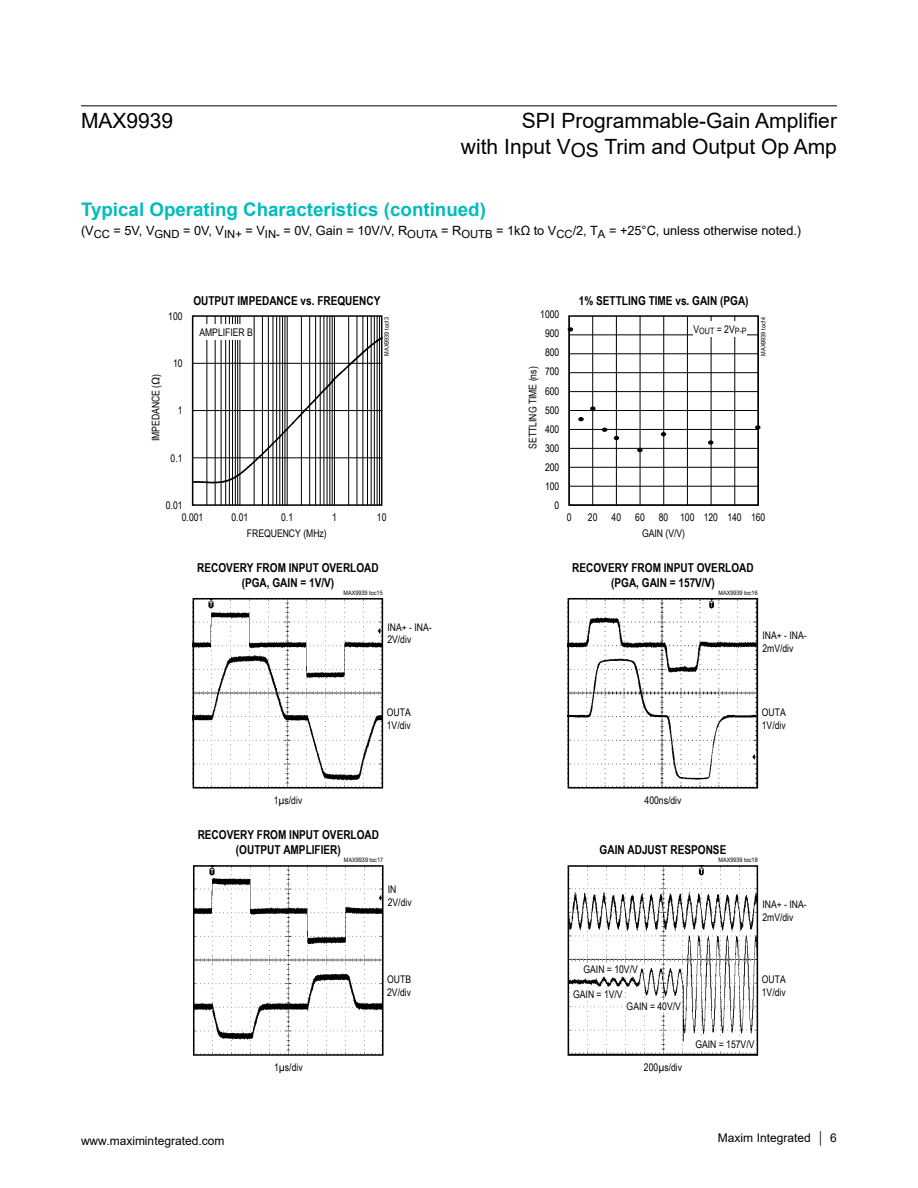
<style>
.page{position:relative;width:918px;height:1188px;background:#fff}
.page>*{position:absolute;margin:0;border:0;box-sizing:border-box;transform-origin:0 0}
.t1{font:21px/25.2px "Arial";color:#000;text-align:right}
.t2{font:700 18.75px "Arial";color:#00bcbd}
.t3{font:12.75px "Arial";color:#000}
.t4{font:700 12.3px/14.7px "Arial Narrow";color:#000;text-align:center}
.t5{font:12px "Arial";color:#000}
.t6{font:10.5px/12.6px "Arial Narrow";color:#000}
.t7{font:8.7px "Arial Narrow";color:#000}
.t8{font:6.15px "Arial Narrow";color:#000;scale:1.1 1}
</style>
<div class="page">
<div style="left:192px;top:315px;width:190px;height:191px;border:2px solid #000"></div>
<hr style="left:207px;top:316px;width:1px;height:189px;background:#000">
<hr style="left:215px;top:316px;width:1px;height:189px;background:#000">
<hr style="left:221px;top:316px;width:1px;height:189px;background:#000">
<hr style="left:225px;top:316px;width:1px;height:189px;background:#000">
<hr style="left:229px;top:316px;width:1px;height:189px;background:#000">
<hr style="left:232px;top:316px;width:1px;height:189px;background:#000">
<hr style="left:235px;top:316px;width:1px;height:189px;background:#000">
<hr style="left:237px;top:316px;width:1px;height:189px;background:#000">
<hr style="left:240px;top:316px;width:1px;height:189px;background:#000">
<hr style="left:254px;top:316px;width:1px;height:189px;background:#000">
<hr style="left:262px;top:316px;width:1px;height:189px;background:#000">
<hr style="left:268px;top:316px;width:1px;height:189px;background:#000">
<hr style="left:273px;top:316px;width:1px;height:189px;background:#000">
<hr style="left:276px;top:316px;width:1px;height:189px;background:#000">
<hr style="left:280px;top:316px;width:1px;height:189px;background:#000">
<hr style="left:282px;top:316px;width:1px;height:189px;background:#000">
<hr style="left:285px;top:316px;width:1px;height:189px;background:#000">
<hr style="left:287px;top:316px;width:1px;height:189px;background:#000">
<hr style="left:301px;top:316px;width:1px;height:189px;background:#000">
<hr style="left:309px;top:316px;width:1px;height:189px;background:#000">
<hr style="left:315px;top:316px;width:1px;height:189px;background:#000">
<hr style="left:320px;top:316px;width:1px;height:189px;background:#000">
<hr style="left:324px;top:316px;width:1px;height:189px;background:#000">
<hr style="left:327px;top:316px;width:1px;height:189px;background:#000">
<hr style="left:330px;top:316px;width:1px;height:189px;background:#000">
<hr style="left:332px;top:316px;width:1px;height:189px;background:#000">
<hr style="left:334px;top:316px;width:1px;height:189px;background:#000">
<hr style="left:348px;top:316px;width:1px;height:189px;background:#000">
<hr style="left:357px;top:316px;width:1px;height:189px;background:#000">
<hr style="left:363px;top:316px;width:1px;height:189px;background:#000">
<hr style="left:367px;top:316px;width:1px;height:189px;background:#000">
<hr style="left:371px;top:316px;width:1px;height:189px;background:#000">
<hr style="left:374px;top:316px;width:1px;height:189px;background:#000">
<hr style="left:377px;top:316px;width:1px;height:189px;background:#000">
<hr style="left:379px;top:316px;width:1px;height:189px;background:#000">
<div style="left:199px;top:325px;width:53px;height:15px;background:#fff"></div>
<svg style="left:193px;top:336px;width:190px;height:147px"></svg>
<hr style="left:735px;top:316px;width:1px;height:189px;background:#000">
<hr style="left:711px;top:316px;width:1px;height:189px;background:#000">
<hr style="left:687px;top:316px;width:1px;height:189px;background:#000">
<hr style="left:663px;top:316px;width:1px;height:189px;background:#000">
<hr style="left:640px;top:316px;width:1px;height:189px;background:#000">
<hr style="left:616px;top:316px;width:1px;height:189px;background:#000">
<hr style="left:592px;top:316px;width:1px;height:189px;background:#000">
<hr style="left:569px;top:486px;width:189px;height:1px;background:#000">
<hr style="left:569px;top:467px;width:189px;height:1px;background:#000">
<hr style="left:569px;top:448px;width:189px;height:1px;background:#000">
<hr style="left:569px;top:429px;width:189px;height:1px;background:#000">
<hr style="left:569px;top:410px;width:189px;height:1px;background:#000">
<hr style="left:569px;top:391px;width:189px;height:1px;background:#000">
<hr style="left:569px;top:372px;width:189px;height:1px;background:#000">
<hr style="left:569px;top:354px;width:189px;height:1px;background:#000">
<hr style="left:569px;top:335px;width:189px;height:1px;background:#000">
<div style="left:568px;top:315px;width:191px;height:191px;border:2px solid #000"></div>
<div style="left:693px;top:322px;width:53px;height:15px;background:#fff"></div>
<svg style="left:568px;top:327px;width:5px;height:5px"></svg>
<svg style="left:578px;top:417px;width:6px;height:4px"></svg>
<svg style="left:590px;top:406px;width:6px;height:4px"></svg>
<svg style="left:602px;top:428px;width:5px;height:4px"></svg>
<svg style="left:614px;top:436px;width:5px;height:4px"></svg>
<svg style="left:637px;top:448px;width:6px;height:4px"></svg>
<svg style="left:661px;top:432px;width:5px;height:4px"></svg>
<svg style="left:708px;top:440px;width:5px;height:5px"></svg>
<svg style="left:755px;top:425px;width:6px;height:5px"></svg>
<img style="left:192px;top:598px;width:188px;height:189px">
<div style="left:193px;top:598px;width:190px;height:191px;border:2px solid #000"></div>
<img style="left:571px;top:601px;width:184px;height:185px">
<div style="left:568px;top:598px;width:190px;height:191px;border:2px solid #000"></div>
<img style="left:196px;top:868px;width:185px;height:185px">
<div style="left:193px;top:865px;width:191px;height:191px;border:2px solid #000"></div>
<img style="left:571px;top:868px;width:184px;height:185px">
<div style="left:568px;top:865px;width:190px;height:191px;border:2px solid #000"></div>
<div style="left:693px;top:1038px;width:61px;height:13px;background:#fff"></div>
<div style="left:626px;top:1000px;width:53px;height:13px;background:#fff"></div>
<div style="left:582px;top:963px;width:54px;height:13px;background:#fff"></div>
<div style="left:572px;top:989px;width:49px;height:12px;background:#fff"></div>
<hr style="left:81px;top:105px;width:756px;height:1px;background:#000">
<h1 class="t1" style="left:81px;top:108px;width:94px">MAX9939</h1>
<h1 class="t1" style="left:461px;top:108px;width:378px">SPI Programmable-Gain Amplifier<br>with Input V<sub>OS</sub> Trim and Output Op Amp</h1>
<h2 class="t2" style="left:81px;top:196px;width:406px">Typical Operating Characteristics (continued)</h2>
<p class="t3" style="left:81px;top:222px;width:722px">(V<sub>CC</sub> = 5V, V<sub>GND</sub> = 0V, V<sub>IN+</sub> = V<sub>IN-</sub> = 0V, Gain = 10V/V, R<sub>OUTA</sub> = R<sub>OUTB</sub> = 1kΩ to V<sub>CC</sub>/2, T<sub>A</sub> = +25°C, unless otherwise noted.)</p>
<p class="t6" style="left:168px;top:310px;width:16px">100</p>
<p class="t6" style="left:149px;top:441px;width:69px;rotate:-90deg">IMPEDANCE (Ω)</p>
<p class="t6" style="left:173px;top:357px;width:11px">10</p>
<p class="t6" style="left:178px;top:404px;width:6px">1</p>
<p class="t6" style="left:171px;top:451px;width:13px">0.1</p>
<p class="t4" style="left:193px;top:293px;width:189px">OUTPUT IMPEDANCE vs. FREQUENCY</p>
<p class="t6" style="left:199px;top:325px;width:55px">AMPLIFIER B</p>
<p class="t8" style="left:382px;top:356px;width:37px;rotate:-90deg">MAX9939 toc13</p>
<p class="t6" style="left:182px;top:499px;width:23px;text-indent:-16px">0.01<br>0.001</p>
<p class="t6" style="left:232px;top:511px;width:18px">0.01</p>
<p class="t6" style="left:281px;top:511px;width:13px">0.1</p>
<p class="t6" style="left:332px;top:511px;width:6px">1</p>
<p class="t6" style="left:247px;top:527px;width:81px">FREQUENCY (MHz)</p>
<p class="t6" style="left:377px;top:511px;width:11px">10</p>
<p class="t4" style="left:197px;top:560px;width:183px">RECOVERY FROM INPUT OVERLOAD (PGA, GAIN = 1V/V)</p>
<p class="t8" style="left:343px;top:588px;width:37px">MAX9939 toc15</p>
<p class="t6" style="left:387px;top:620px;width:46px">INA+ - INA-<br>2V/div</p>
<p class="t6" style="left:274px;top:794px;width:30px">1µs/div</p>
<p class="t6" style="left:387px;top:706px;width:25px">OUTA<br>1V/div</p>
<p class="t4" style="left:198px;top:827px;width:183px">RECOVERY FROM INPUT OVERLOAD (OUTPUT AMPLIFIER)</p>
<p class="t8" style="left:344px;top:856px;width:37px">MAX9939 toc17</p>
<p class="t6" style="left:388px;top:883px;width:25px">IN<br>2V/div</p>
<p class="t6" style="left:274px;top:1061px;width:30px">1µs/div</p>
<p class="t6" style="left:387px;top:973px;width:25px">OUTB<br>2V/div</p>
<p class="t6" style="left:540px;top:308px;width:21px">1000</p>
<p class="t6" style="left:545px;top:323px;width:16px;line-height:19.2px">900<br>800</p>
<p class="t6" style="left:526px;top:449px;width:84px;rotate:-90deg">SETTLING TIME (ns)</p>
<p class="t6" style="left:545px;top:365px;width:16px">700</p>
<p class="t6" style="left:545px;top:381px;width:16px;line-height:19.2px">600<br>500</p>
<p class="t6" style="left:545px;top:419px;width:16px;line-height:19.2px">400<br>300</p>
<p class="t6" style="left:545px;top:457px;width:16px;line-height:19.2px">200<br>100</p>
<p class="t6" style="left:555px;top:499px;width:6px">0</p>
<p class="t4" style="left:579px;top:293px;width:171px">1% SETTLING TIME vs. GAIN (PGA)</p>
<p class="t7" style="left:694px;top:325px;width:55px"><sup>V</sup>OUT <sup>=</sup> <sup>2V</sup>P-P</p>
<p class="t8" style="left:759px;top:356px;width:37px;rotate:-90deg">MAX9939 toc14</p>
<p class="t6" style="left:567px;top:511px;width:6px">0</p>
<p class="t6" style="left:588px;top:511px;width:11px">20</p>
<p class="t6" style="left:612px;top:511px;width:11px">40</p>
<p class="t6" style="left:635px;top:511px;width:11px">60</p>
<p class="t6" style="left:659px;top:511px;width:108px">80 100 120 140 160</p>
<p class="t6" style="left:642px;top:527px;width:45px">GAIN (V/V)</p>
<p class="t4" style="left:572px;top:560px;width:183px">RECOVERY FROM INPUT OVERLOAD (PGA, GAIN = 157V/V)</p>
<p class="t8" style="left:718px;top:588px;width:37px">MAX9939 toc16</p>
<p class="t6" style="left:762px;top:629px;width:46px">INA+ - INA-<br>2mV/div</p>
<p class="t6" style="left:762px;top:706px;width:25px">OUTA<br>1V/div</p>
<p class="t6" style="left:645px;top:794px;width:38px">400ns/div</p>
<p class="t4" style="left:600px;top:842px;width:128px">GAIN ADJUST RESPONSE</p>
<p class="t8" style="left:718px;top:856px;width:37px">MAX9939 toc18</p>
<p class="t6" style="left:762px;top:898px;width:46px">INA+ - INA-<br>2mV/div</p>
<p class="t6" style="left:584px;top:962px;width:56px">GAIN = 10V/V</p>
<p class="t6" style="left:573px;top:988px;width:51px">GAIN = 1V/V</p>
<p class="t6" style="left:627px;top:1000px;width:56px">GAIN = 40V/V</p>
<p class="t6" style="left:644px;top:1061px;width:40px">200µs/div</p>
<p class="t6" style="left:762px;top:973px;width:25px">OUTA<br>1V/div</p>
<p class="t6" style="left:695px;top:1038px;width:61px">GAIN = 157V/V</p>
<p class="t5" style="left:81px;top:1132px;width:145px">www.maximintegrated.com</p>
<p class="t5" style="left:718px;top:1129px;width:121px">Maxim Integrated │ 6</p>
</div>
